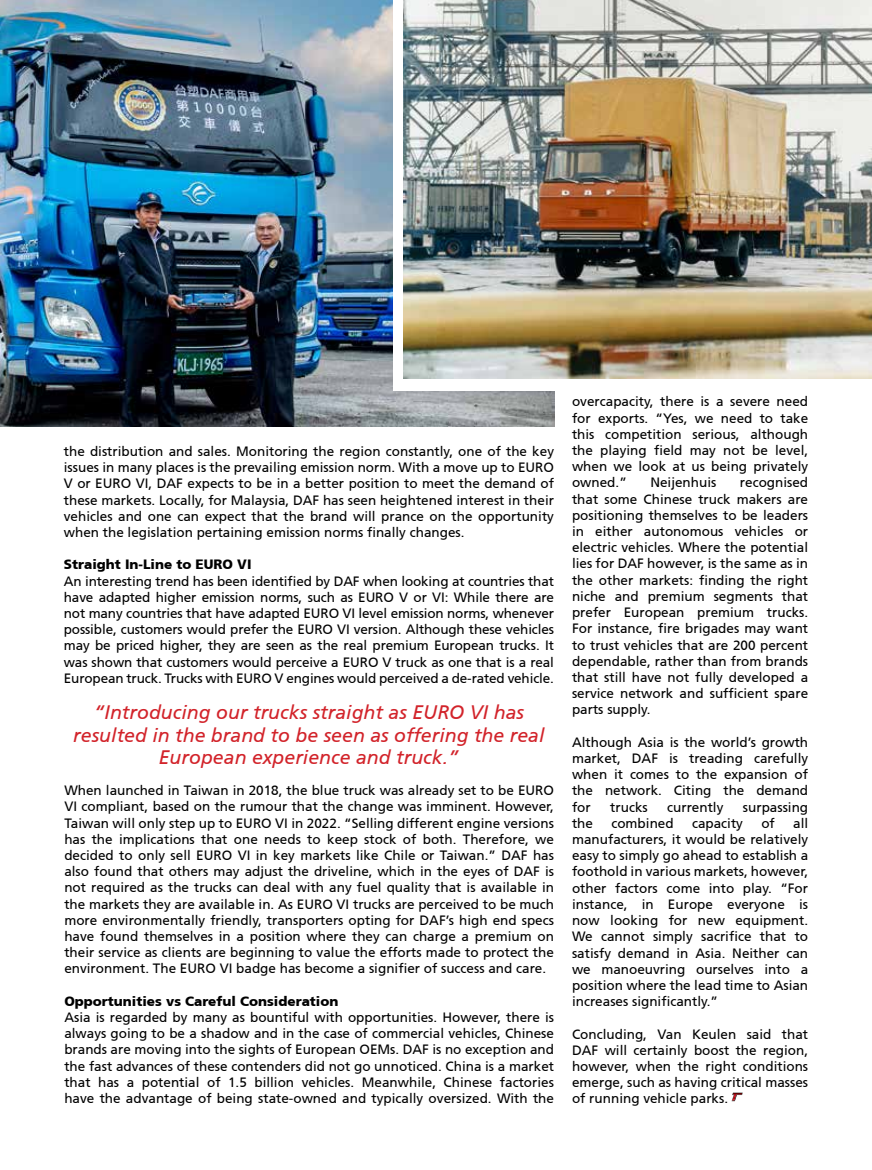
<style>
.page{position:relative;width:872px;height:1170px;background:#fff}
.page>*{position:absolute;margin:0;border:0;box-sizing:border-box;transform-origin:0 0}
.t1{font:italic 19.5px/22.5px "Frutiger CE";color:#d2232a;text-align:center}
.t2{font:13.5px/16.2px "Frutiger CE";color:#000;text-align:justify}
.t3{font:900 13.5px "Frutiger CE";color:#000}
</style>
<div class="page">
<img style="left:0;top:0;width:554px;height:426px">
<div style="left:393px;top:0;width:216px;height:390px;background:#fff"></div>
<img style="left:404px;top:0;width:468px;height:378px">
<svg style="left:731px;top:1092px;width:11px;height:9px"></svg>
<p class="t2" style="left:64px;top:443px;width:492px">the distribution and sales. Monitoring the region constantly, one of the key issues in many places is the prevailing emission norm. With a move up to EURO V or EURO VI, DAF expects to be in a better position to meet the demand of these markets. Locally, for Malaysia, DAF has seen heightened interest in their vehicles and one can expect that the brand will prance on the opportunity when the legislation pertaining emission norms finally changes.</p>
<p class="t3" style="left:64px;top:556px;width:189px">Straight In-Line to EURO VI</p>
<p class="t2" style="left:64px;top:572px;width:492px">An interesting trend has been identified by DAF when looking at countries that have adapted higher emission norms, such as EURO V or VI: While there are not many countries that have adapted EURO VI level emission norms, whenever possible, customers would prefer the EURO VI version. Although these vehicles may be priced higher, they are seen as the real premium European trucks. It was shown that customers would perceive a EURO V truck as one that is a real European truck. Trucks with EURO V engines would perceived a de-rated vehicle.</p>
<h1 class="t1" style="left:73px;top:701px;width:473px">“Introducing our trucks straight as EURO VI has resulted in the brand to be seen as offering the real<br>European experience and truck.”</h1>
<p class="t2" style="left:64px;top:782px;width:491px">When launched in Taiwan in 2018, the blue truck was already set to be EURO VI compliant, based on the rumour that the change was imminent. However, Taiwan will only step up to EURO VI in 2022. “Selling different engine versions has the implications that one needs to keep stock of both. Therefore, we decided to only sell EURO VI in key markets like Chile or Taiwan.” DAF has also found that others may adjust the driveline, which in the eyes of DAF is not required as the trucks can deal with any fuel quality that is available in the markets they are available in. As EURO VI trucks are perceived to be much more environmentally friendly, transporters opting for DAF’s high end specs have found themselves in a position where they can charge a premium on their service as clients are beginning to value the efforts made to protect the environment. The EURO VI badge has become a signifier of success and care.</p>
<p class="t3" style="left:64px;top:992px;width:276px">Opportunities vs Careful Consideration</p>
<p class="t2" style="left:64px;top:1009px;width:491px">Asia is regarded by many as bountiful with opportunities. However, there is always going to be a shadow and in the case of commercial vehicles, Chinese brands are moving into the sights of European OEMs. DAF is no exception and the fast advances of these contenders did not go unnoticed. China is a market that has a potential of 1.5 billion vehicles. Meanwhile, Chinese factories have the advantage of being state-owned and typically oversized. With the</p>
<p class="t2" style="left:572px;top:393px;width:238px">overcapacity, there is a severe need for exports. “Yes, we need to take this competition serious, although the playing field may not be level, when we look at us being privately owned.”</p>
<p class="t2" style="left:572px;top:474px;width:238px;text-indent:168px">recognised that some Chinese truck makers are positioning themselves to be leaders in either autonomous vehicles or electric vehicles. Where the potential lies for DAF however, is the same as in the other markets: finding the right niche and premium segments that prefer European premium trucks.<br>For instance, fire brigades may want to trust vehicles that are 200 percent dependable, rather than from brands that still have not fully developed a service network and sufficient spare parts supply.</p>
<p class="t2" style="left:572px;top:733px;width:238px">Although Asia is the world’s growth market, DAF is treading carefully when it comes to the expansion of the network. Citing the demand for</p>
<p class="t2" style="left:650px;top:474px;width:68px">Neijenhuis</p>
<p class="t2" style="left:610px;top:798px;width:39px">trucks</p>
<p class="t2" style="left:667px;top:798px;width:58px">currently</p>
<p class="t2" style="left:743px;top:798px;width:67px">surpassing</p>
<p class="t2" style="left:572px;top:814px;width:23px">the</p>
<p class="t2" style="left:611px;top:814px;width:64px">combined</p>
<p class="t2" style="left:692px;top:814px;width:53px">capacity</p>
<p class="t2" style="left:761px;top:814px;width:15px">of</p>
<p class="t2" style="left:572px;top:814px;width:238px;text-indent:221px">all manufacturers, it would be relatively easy to simply go ahead to establish a foothold in various markets, however, other factors come into play. “For instance, in Europe everyone is now looking for new equipment.<br>We cannot simply sacrifice that to satisfy demand in Asia. Neither can we manoeuvring ourselves into a position where the lead time to Asian increases significantly.”</p>
<p class="t2" style="left:572px;top:1025px;width:238px">Concluding, Van Keulen said that DAF will certainly boost the region, however, when the right conditions emerge, such as having critical masses of running vehicle parks.</p>
</div>
